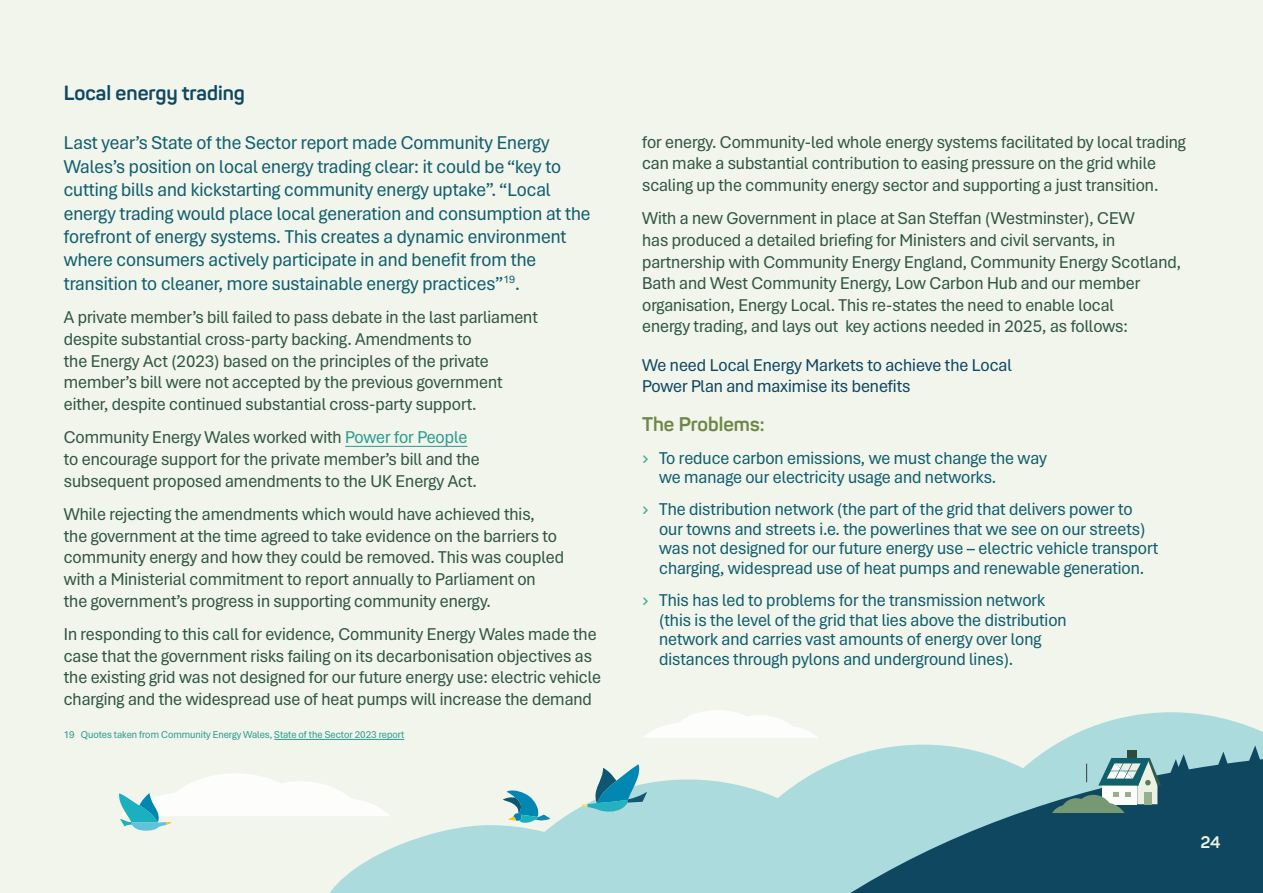
<style>
.page{position:relative;width:1263px;height:893px;background:#f1f5ec}
.page>*{position:absolute;margin:0;border:0;box-sizing:border-box;transform-origin:0 0}
.t1{font:700 20.25px "Panton";color:#0f4761}
.t2{font:19.5px/23.4px "Aptos Display";color:#115e6d}
.t3{font:700 19.5px "Panton";color:#6f8746}
.t4{font:18px/21.6px "Aptos Display";color:#315642}
.t5{font:18px/19.5px "Aptos Display";color:#115e6d}
.t6{font:18px/21px "Aptos Display";color:#0f4761}
.t7{font:700 16.5px "Panton";color:#ebf1e3}
.t8{font:10.5px "Aptos Display";color:#2b9c8f}
.s1{color:#2b9c8f}
.s2{font-family:"Panton";font-weight:600;color:#4baba0}
</style>
<div class="page">
<hr style="left:274px;top:739px;width:130px;height:1px;background:#2b9c8f">
<hr style="left:345px;top:446px;width:122px;height:1px;background:#2b9c8f">
<svg style="left:321px;top:712px;width:942px;height:181px"></svg>
<svg style="left:824px;top:745px;width:439px;height:148px;background:#588b99"></svg>
<div style="left:1127px;top:750px;width:10px;height:8px;background:#2d4d3c"></div>
<svg style="left:1052px;top:758px;width:109px;height:55px"></svg>
<svg style="left:642px;top:710px;width:176px;height:28px"></svg>
<svg style="left:581px;top:764px;width:66px;height:49px"></svg>
<svg style="left:503px;top:789px;width:47px;height:35px"></svg>
<svg style="left:119px;top:773px;width:271px;height:59px"></svg>
<p class="t1" style="left:64px;top:81px;width:183px">Local energy trading</p>
<p class="t2" style="left:64px;top:130px;width:528px">Last year’s State of the Sector report made Community Energy Wales’s position on local energy trading clear: it could be “key to cutting bills and kickstarting community energy uptake”. “Local energy trading would place local generation and consumption at the forefront of energy systems. This creates a dynamic environment where consumers actively participate in and benefit from the transition to cleaner, more sustainable energy practices”<sup>19</sup>.</p>
<p class="t4" style="left:64px;top:306px;width:476px">A private member’s bill failed to pass debate in the last parliament despite substantial cross-party backing. Amendments to<br>the Energy Act (2023) based on the principles of the private member’s bill were not accepted by the previous government either, despite continued substantial cross-party support.</p>
<p class="t4" style="left:64px;top:426px;width:418px">Community Energy Wales worked with <span class="s1">Power for People </span>to encourage support for the private member’s bill and the subsequent proposed amendments to the UK Energy Act.</p>
<p class="t4" style="left:64px;top:503px;width:502px">While rejecting the amendments which would have achieved this,<br>the government at the time agreed to take evidence on the barriers to community energy and how they could be removed. This was coupled with a Ministerial commitment to report annually to Parliament on<br>the government’s progress in supporting community energy.</p>
<p class="t4" style="left:64px;top:623px;width:539px">In responding to this call for evidence, Community Energy Wales made the case that the government risks failing on its decarbonisation objectives as the existing grid was not designed for our future energy use: electric vehicle charging and the widespread use of heat pumps will increase the demand</p>
<p class="t8" style="left:64px;top:727px;width:342px">19 Quotes taken from Community Energy Wales, State of the Sector 2023 report</p>
<p class="t4" style="left:642px;top:130px;width:545px">for energy. Community-led whole energy systems facilitated by local trading can make a substantial contribution to easing pressure on the grid while scaling up the community energy sector and supporting a just transition.</p>
<p class="t4" style="left:642px;top:207px;width:541px">With a new Government in place at San Steffan (Westminster), CEW<br>has produced a detailed briefing for Ministers and civil servants, in partnership with Community Energy England, Community Energy Scotland, Bath and West Community Energy, Low Carbon Hub and our member organisation, Energy Local. This re-states the need to enable local<br>energy trading, and lays out key actions needed in 2025, as follows:</p>
<p class="t6" style="left:642px;top:354px;width:371px">We need Local Energy Markets to achieve the Local<br>Power Plan and maximise its benefits</p>
<p class="t3" style="left:642px;top:412px;width:124px">The Problems:</p>
<p class="t5" style="left:659px;top:447px;width:389px;text-indent:-17px"><span class="s2">›</span> To reduce carbon emissions, we must change the way we manage our electricity usage and networks.</p>
<p class="t5" style="left:659px;top:499px;width:501px;text-indent:-17px"><span class="s2">›</span> The distribution network (the part of the grid that delivers power to our towns and streets i.e. the powerlines that we see on our streets) was not designed for our future energy use – electric vehicle transport charging, widespread use of heat pumps and renewable generation.</p>
<p class="t5" style="left:659px;top:590px;width:409px;text-indent:-17px"><span class="s2">›</span> This has led to problems for the transmission network (this is the level of the grid that lies above the distribution network and carries vast amounts of energy over long distances through pylons and underground lines).</p>
<p class="t7" style="left:1200px;top:832px;width:22px">24</p>
</div>
